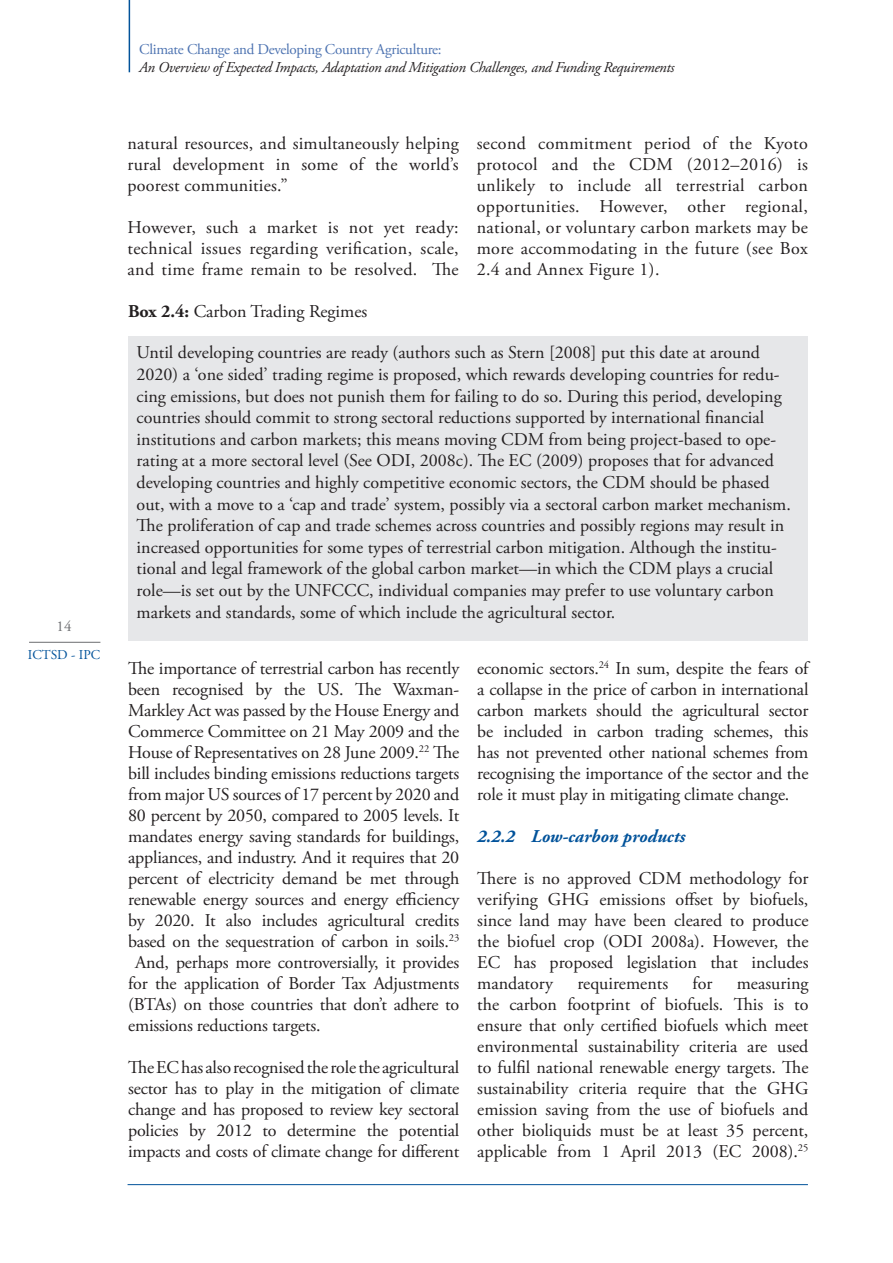
<style>
.page{position:relative;width:893px;height:1263px;background:#fff}
.page>*{position:absolute;margin:0;border:0;box-sizing:border-box;transform-origin:0 0}
.t1{font:18px/21px "Adobe Garamond Pro";color:#231f20;text-align:justify}
.t2{font:italic 700 18px "Adobe Garamond Pro";color:#01529a}
.t3{font:italic 15px "Adobe Garamond Pro";letter-spacing:-.02em;color:#231f20}
.t4{font:15px "Adobe Garamond Pro";letter-spacing:-.02em;color:#4d73b1}
.t5{font:15px "Adobe Garamond Pro";color:#6c6d70}
.t6{font:13.5px "Adobe Garamond Pro";color:#01529a}
.s1{font-weight:700}
</style>
<div class="page">
<hr style="left:128px;top:1184px;width:680px;height:1px;background:#01529a">
<hr style="left:129px;top:0;width:1px;height:72px;background:#01529a">
<hr style="left:29px;top:642px;width:71px;height:1px;background:#6c6d70">
<div style="left:128px;top:337px;width:679px;height:304px;background:#e6e7e9"></div>
<p class="t5" style="left:57px;top:620px;width:16px">14</p>
<p class="t6" style="left:28px;top:649px;width:74px">ICTSD - IPC</p>
<p class="t4" style="left:139px;top:43px;width:304px">Climate Change and Developing Country Agriculture:</p>
<p class="t3" style="left:139px;top:61px;width:537px">An Overview of Expected Impacts, Adaptation and Mitigation Challenges, and Funding Requirements</p>
<p class="t1" style="left:128px;top:134px;width:333px">natural resources, and simultaneously helping rural development in some of the world’s poorest communities.”</p>
<p class="t1" style="left:128px;top:218px;width:333px">However, such a market is not yet ready: technical issues regarding verification, scale, and time frame remain to be resolved. The</p>
<p class="t1" style="left:128px;top:302px;width:241px"><span class="s1">Box 2.4:</span> Carbon Trading Regimes</p>
<p class="t1" style="left:477px;top:134px;width:333px">second commitment period of the Kyoto protocol and the CDM (2012–2016) is unlikely to include all terrestrial carbon opportunities. However, other regional, national, or voluntary carbon markets may be more accommodating in the future (see Box 2.4 and Annex Figure 1).</p>
<p class="t1" style="left:137px;top:343px;width:656px;line-height:21.6px;text-align:left">Until developing countries are ready (authors such as Stern [2008] put this date at around 2020) a ‘one sided’ trading regime is proposed, which rewards developing countries for redu&shy;cing emissions, but does not punish them for failing to do so. During this period, developing countries should commit to strong sectoral reductions supported by international financial institutions and carbon markets; this means moving CDM from being project-based to ope&shy;rating at a more sectoral level (See ODI, 2008c). The EC (2009) proposes that for advanced developing countries and highly competitive economic sectors, the CDM should be phased out, with a move to a ‘cap and trade’ system, possibly via a sectoral carbon market mechanism.<br>The proliferation of cap and trade schemes across countries and possibly regions may result in increased opportunities for some types of terrestrial carbon mitigation. Although the institu&shy;tional and legal framework of the global carbon market—in which the CDM plays a crucial role—is set out by the UNFCCC, individual companies may prefer to use voluntary carbon markets and standards, some of which include the agricultural sector.</p>
<p class="t1" style="left:128px;top:659px;width:333px">The importance of terrestrial carbon has recently</p>
<p class="t1" style="left:128px;top:680px;width:333px">been recognised by the US. The Waxman-</p>
<p class="t1" style="left:128px;top:701px;width:333px">Markley Act was passed by the House Energy and</p>
<p class="t1" style="left:128px;top:722px;width:333px">Commerce Committee on 21 May 2009 and the</p>
<p class="t1" style="left:128px;top:743px;width:333px">House of Representatives on 28 June 2009.<sup>22</sup> The</p>
<p class="t1" style="left:128px;top:764px;width:333px">bill includes binding emissions reductions targets</p>
<p class="t1" style="left:128px;top:785px;width:333px">from major US sources of 17 percent by 2020 and</p>
<p class="t1" style="left:128px;top:806px;width:333px">80 percent by 2050, compared to 2005 levels. It</p>
<p class="t1" style="left:128px;top:827px;width:333px">mandates energy saving standards for buildings,</p>
<p class="t1" style="left:128px;top:848px;width:333px">appliances, and industry. And it requires that 20</p>
<p class="t1" style="left:128px;top:869px;width:333px">percent of electricity demand be met through</p>
<p class="t1" style="left:128px;top:890px;width:333px">renewable energy sources and energy efficiency</p>
<p class="t1" style="left:128px;top:911px;width:333px">by 2020. It also includes agricultural credits</p>
<p class="t1" style="left:128px;top:932px;width:333px">based on the sequestration of carbon in soils.<sup>23</sup></p>
<p class="t1" style="left:135px;top:953px;width:326px">And, perhaps more controversially, it provides</p>
<p class="t1" style="left:128px;top:974px;width:333px">for the application of Border Tax Adjustments</p>
<p class="t1" style="left:128px;top:995px;width:333px">(BTAs) on those countries that don’t adhere to</p>
<p class="t1" style="left:128px;top:1016px;width:194px">emissions reductions targets.</p>
<p class="t1" style="left:128px;top:1058px;width:333px">The EC has also recognised the role the agricultural sector has to play in the mitigation of climate change and has proposed to review key sectoral policies by 2012 to determine the potential impacts and costs of climate change for different</p>
<p class="t1" style="left:477px;top:659px;width:333px">economic sectors.<sup>24</sup> In sum, despite the fears of a collapse in the price of carbon in international carbon markets should the agricultural sector be included in carbon trading schemes, this has not prevented other national schemes from recognising the importance of the sector and the role it must play in mitigating climate change.</p>
<p class="t2" style="left:477px;top:829px;width:209px">2.2.2 Low-carbon products</p>
<p class="t1" style="left:477px;top:869px;width:333px">There is no approved CDM methodology for verifying GHG emissions offset by biofuels, since land may have been cleared to produce the biofuel crop (ODI 2008a). However, the EC has proposed legislation that includes mandatory</p>
<p class="t1" style="left:577px;top:974px;width:92px">requirements</p>
<p class="t1" style="left:692px;top:974px;width:21px">for</p>
<p class="t1" style="left:477px;top:974px;width:333px;text-indent:259px">measuring the carbon footprint of biofuels. This is to ensure that only certified biofuels which meet environmental sustainability criteria are used to fulfil national renewable energy targets. The sustainability criteria require that the GHG emission saving from the use of biofuels and other bioliquids must be at least 35 percent, applicable from 1 April 2013 (EC 2008).<sup>25</sup></p>
</div>
